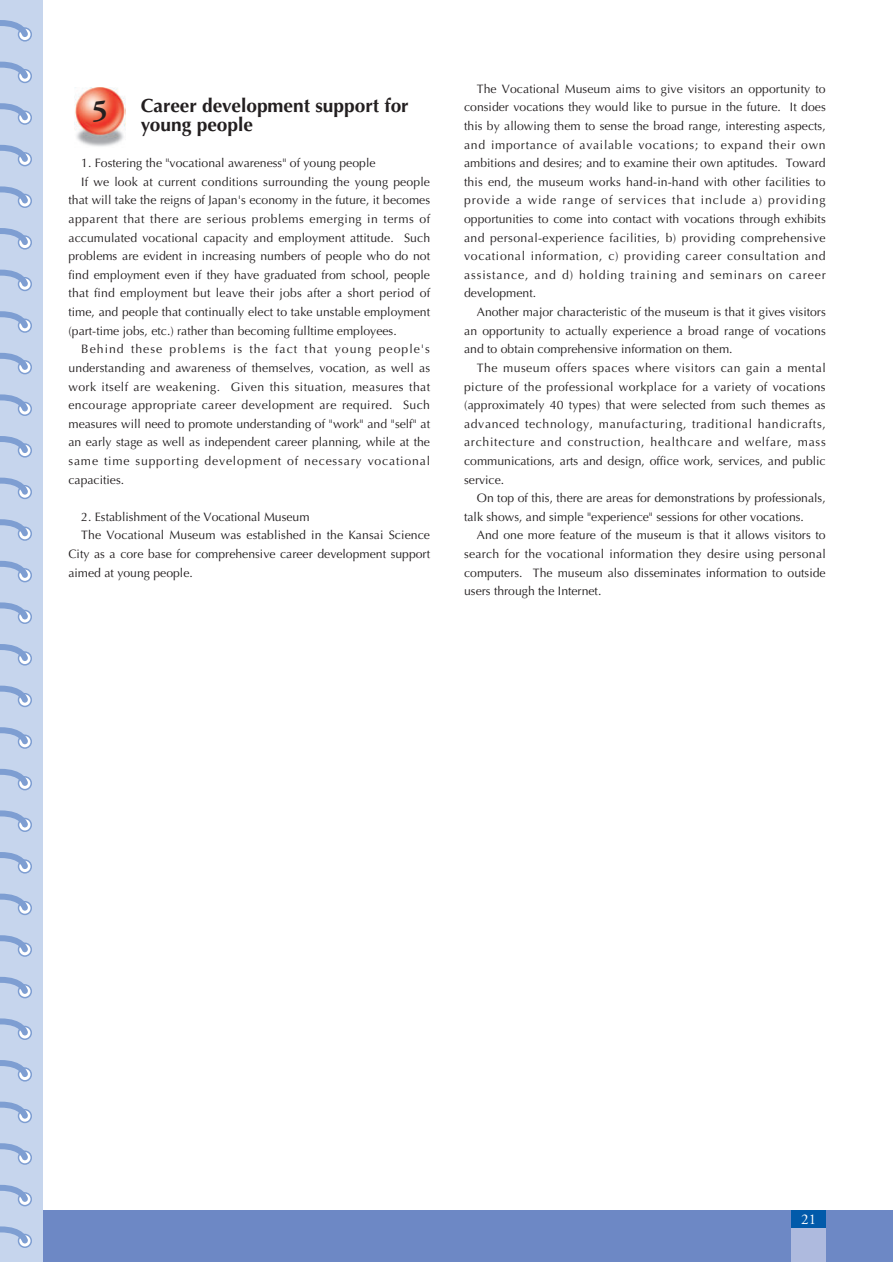
<style>
.page{position:relative;width:893px;height:1262px;background:#fff}
.page>*{position:absolute;margin:0;border:0;box-sizing:border-box;transform-origin:0 0}
.t1{font:700 29.7px "Adobe Garamond";color:#231f20}
.t2{font:700 19.2px/19.2px "Optima";color:#231f20}
.t3{font:14.85px "Adobe Garamond";color:#fff}
.t4{font:12.15px/18.6px "Optima";color:#231f20;text-align:justify}
.t5{font:12.15px "Optima";letter-spacing:.03em;color:#231f20}
.t6{font:12.15px "Optima";letter-spacing:.04em;color:#231f20}
.t7{font:12.15px "Optima";letter-spacing:.065em;color:#231f20}
.t8{font:12.15px "Optima";letter-spacing:.085em;color:#231f20}
</style>
<div class="page">
<div style="left:0;top:1210px;width:791px;height:52px;background:#6d88c5"></div>
<div style="left:825px;top:1210px;width:67px;height:52px;background:#6d88c5"></div>
<div style="left:791px;top:1210px;width:34px;height:52px;background:#aebade"></div>
<div style="left:791px;top:1210px;width:34px;height:17px;background:#015aaa"></div>
<div style="left:0;top:0;width:43px;height:1262px;background:#c6d5ed"></div>
<svg style="left:18px;top:1233px;width:14px;height:15px"></svg>
<svg style="left:0;top:20px;width:31px;height:1226px"></svg>
<img style="left:74px;top:88px;width:51px;height:59px">
<h1 class="t1" style="left:92px;top:99px;width:17px">5</h1>
<h2 class="t2" style="left:141px;top:98px;width:269px">Career development support for young people</h2>
<p class="t4" style="left:81px;top:155px;width:296px">1. Fostering the "vocational awareness" of young people</p>
<p class="t4" style="left:81px;top:174px;width:350px">If we look at current conditions surrounding the young people</p>
<p class="t4" style="left:68px;top:192px;width:363px">that will take the reigns of Japan's economy in the future, it becomes</p>
<p class="t6" style="left:68px;top:214px;width:363px">apparent that there are serious problems emerging in terms of</p>
<p class="t4" style="left:68px;top:229px;width:363px">accumulated vocational capacity and employment attitude. Such</p>
<p class="t4" style="left:68px;top:248px;width:363px">problems are evident in increasing numbers of people who do not</p>
<p class="t4" style="left:68px;top:267px;width:363px">find employment even if they have graduated from school, people</p>
<p class="t4" style="left:68px;top:285px;width:363px">that find employment but leave their jobs after a short period of</p>
<p class="t4" style="left:68px;top:304px;width:363px">time, and people that continually elect to take unstable employment</p>
<p class="t4" style="left:68px;top:322px;width:330px">(part-time jobs, etc.) rather than becoming fulltime employees.</p>
<p class="t8" style="left:81px;top:344px;width:350px">Behind these problems is the fact that young people's</p>
<p class="t4" style="left:68px;top:360px;width:363px">understanding and awareness of themselves, vocation, as well as</p>
<p class="t5" style="left:68px;top:381px;width:363px">work itself are weakening. Given this situation, measures that</p>
<p class="t5" style="left:68px;top:400px;width:363px">encourage appropriate career development are required. Such</p>
<p class="t4" style="left:68px;top:415px;width:363px">measures will need to promote understanding of "work" and "self" at</p>
<p class="t4" style="left:68px;top:434px;width:363px">an early stage as well as independent career planning, while at the</p>
<p class="t7" style="left:68px;top:456px;width:363px">same time supporting development of necessary vocational</p>
<p class="t4" style="left:68px;top:471px;width:57px">capacities.</p>
<p class="t4" style="left:81px;top:508px;width:230px">2. Establishment of the Vocational Museum</p>
<p class="t4" style="left:81px;top:527px;width:350px">The Vocational Museum was established in the Kansai Science</p>
<p class="t4" style="left:68px;top:546px;width:363px">City as a core base for comprehensive career development support</p>
<p class="t4" style="left:68px;top:564px;width:126px">aimed at young people.</p>
<p class="t4" style="left:464px;top:80px;width:363px;text-indent:13px">The Vocational Museum aims to give visitors an opportunity to consider vocations they would like to pursue in the future. It does this by allowing them to sense the broad range, interesting aspects, and importance of available vocations; to expand their own ambitions and desires; and to examine their own aptitudes. Toward this end, the museum works hand-in-hand with other facilities to provide a wide range of services that include a) providing opportunities to come into contact with vocations through exhibits and personal-experience facilities, b) providing comprehensive vocational information, c) providing career consultation and assistance, and d) holding training and seminars on career development.</p>
<p class="t4" style="left:464px;top:304px;width:363px;text-indent:13px">Another major characteristic of the museum is that it gives visitors an opportunity to actually experience a broad range of vocations and to obtain comprehensive information on them.</p>
<p class="t4" style="left:464px;top:360px;width:363px;text-indent:13px">The museum offers spaces where visitors can gain a mental picture of the professional workplace for a variety of vocations (approximately 40 types) that were selected from such themes as advanced technology, manufacturing, traditional handicrafts, architecture and construction, healthcare and welfare, mass communications, arts and design, office work, services, and public service.</p>
<p class="t4" style="left:464px;top:490px;width:363px;text-indent:13px">On top of this, there are areas for demonstrations by professionals, talk shows, and simple "experience" sessions for other vocations.</p>
<p class="t4" style="left:464px;top:527px;width:363px;text-indent:13px">And one more feature of the museum is that it allows visitors to search for the vocational information they desire using personal computers. The museum also disseminates information to outside users through the Internet.</p>
<p class="t3" style="left:801px;top:1213px;width:16px">21</p>
</div>
